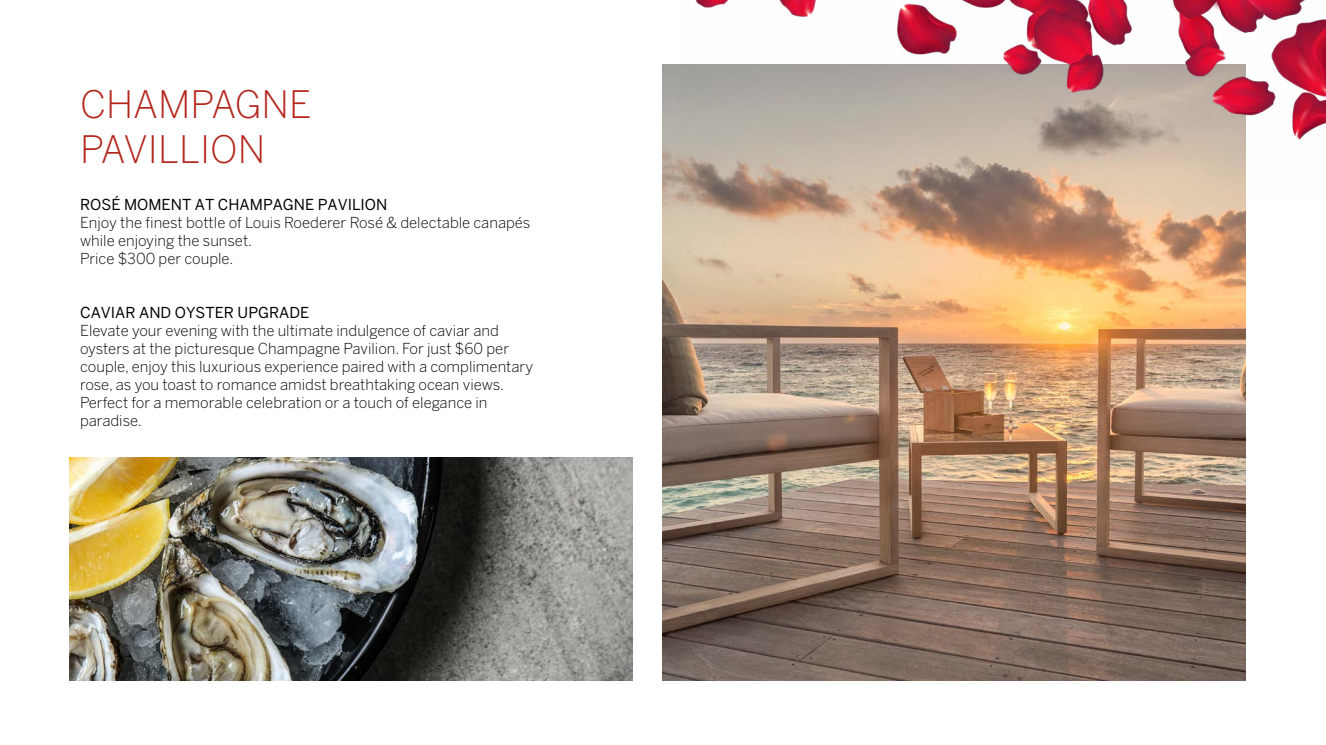
<style>
.page{position:relative;width:1326px;height:745px;background:#fff}
.page>*{position:absolute;margin:0;border:0;box-sizing:border-box;transform-origin:0 0}
.t1{font:300 37.5px/45px "Benton Sans";color:#b3261b}
.t2{font:300 15px/18px "Benton Sans";color:#000}
.t3{font:15px "Benton Sans";color:#000}
</style>
<div class="page">
<img style="left:662px;top:65px;width:583px;height:614px">
<img style="left:70px;top:457px;width:563px;height:222px">
<img style="left:678px;top:0;width:647px;height:203px">
<h1 class="t1" style="left:80px;top:81px;width:233px">CHAMPAGNE<br>PAVILLION</h1>
<p class="t3" style="left:80px;top:195px;width:309px">ROSÉ MOMENT AT CHAMPAGNE PAVILION</p>
<p class="t2" style="left:80px;top:213px;width:452px">Enjoy the finest bottle of Louis Roederer Rosé &amp; delectable canapés while enjoying the sunset.<br>Price $300 per couple.</p>
<p class="t3" style="left:80px;top:303px;width:231px">CAVIAR AND OYSTER UPGRADE</p>
<p class="t2" style="left:80px;top:321px;width:454px">Elevate your evening with the ultimate indulgence of caviar and oysters at the picturesque Champagne Pavilion. For just $60 per couple, enjoy this luxurious experience paired with a complimentary rose, as you toast to romance amidst breathtaking ocean views.<br>Perfect for a memorable celebration or a touch of elegance in paradise.</p>
</div>
